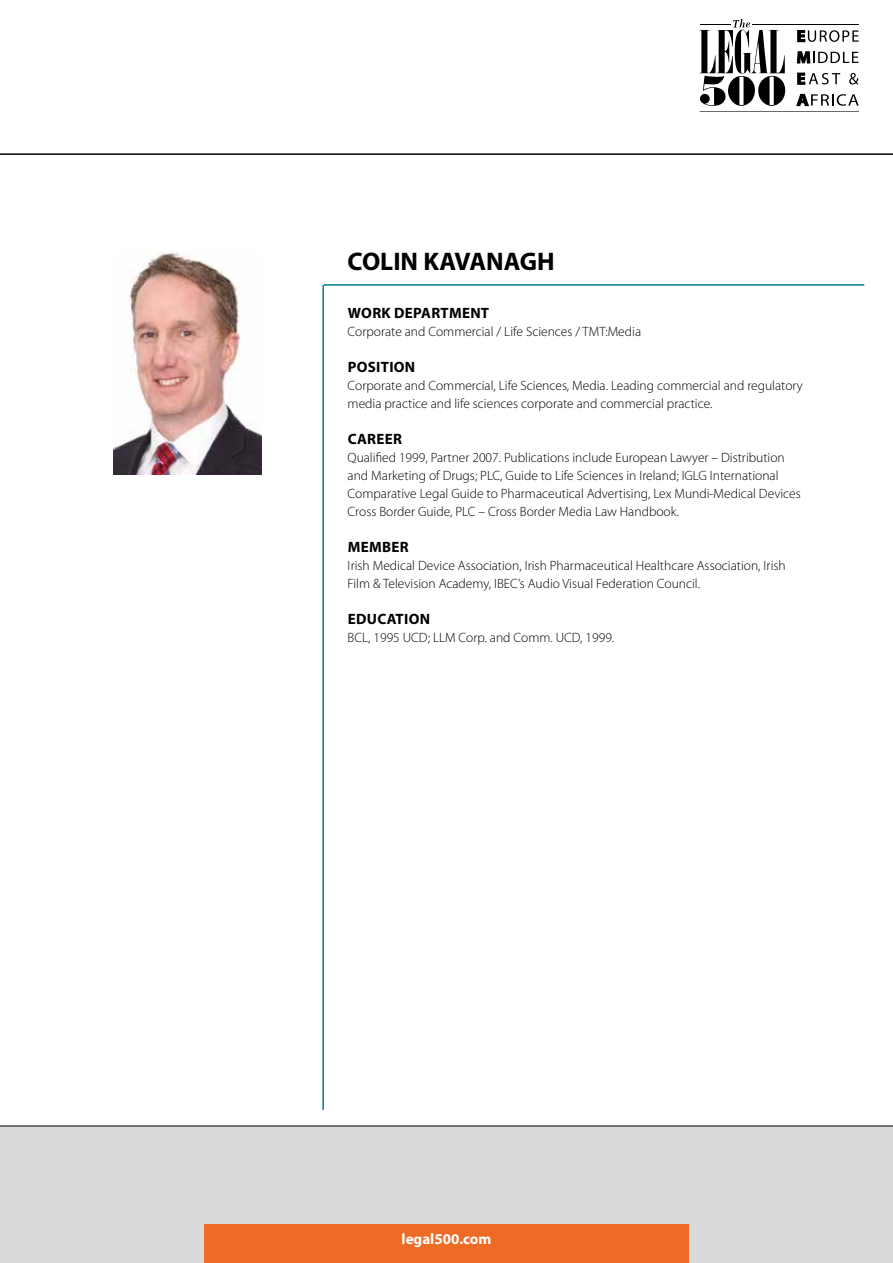
<style>
.page{position:relative;width:893px;height:1263px;background:#fff}
.page>*{position:absolute;margin:0;border:0;box-sizing:border-box;transform-origin:0 0}
.t1{font:700 25.5px "Myriad Pro";letter-spacing:-.015em;color:#000}
.t2{font:700 15px "Myriad Pro";letter-spacing:.02em;color:#000}
.t3{font:700 15px "Myriad Pro";color:#fff}
.t4{font:300 13.5px/18px "Myriad Pro";color:#000}
</style>
<div class="page">
<div style="left:0;top:1126px;width:893px;height:137px;background:#dadada"></div>
<hr style="left:0;top:153px;width:893px;height:2px;background:#000">
<div style="left:204px;top:1225px;width:485px;height:38px;background:#ed6b25"></div>
<svg style="left:699px;top:19px;width:87px;height:87px"></svg>
<hr style="left:700px;top:25px;width:30px;height:1px;background:#000">
<hr style="left:753px;top:25px;width:106px;height:1px;background:#000">
<hr style="left:700px;top:111px;width:159px;height:1px;background:#000">
<svg style="left:797px;top:30px;width:62px;height:13px"></svg>
<svg style="left:797px;top:51px;width:61px;height:13px"></svg>
<svg style="left:797px;top:72px;width:43px;height:13px"></svg>
<svg style="left:849px;top:73px;width:10px;height:11px"></svg>
<svg style="left:796px;top:93px;width:63px;height:14px"></svg>
<hr style="left:322px;top:285px;width:2px;height:825px;background:#007c94">
<hr style="left:324px;top:284px;width:540px;height:2px;background:#007c94">
<img style="left:113px;top:251px;width:149px;height:223px">
<h1 class="t1" style="left:348px;top:245px;width:190px">COLIN KAVANAGH</h1>
<p class="t2" style="left:348px;top:303px;width:12px">WOR</p>
<p class="t2" style="left:381px;top:303px;width:61px">K DEPARTME</p>
<p class="t2" style="left:470px;top:303px;width:20px">NT</p>
<p class="t4" style="left:348px;top:323px;width:295px">Corporate and Commercial / Life Sciences / TMT:Media</p>
<p class="t2" style="left:348px;top:357px;width:37px">POSITIO</p>
<p class="t2" style="left:405px;top:357px;width:12px">N</p>
<p class="t4" style="left:348px;top:377px;width:457px">Corporate and Commercial, Life Sciences, Media. Leading commercial and regulatory media practice and life sciences corporate and commercial practice.</p>
<p class="t2" style="left:348px;top:429px;width:29px">CAREER</p>
<p class="t4" style="left:348px;top:449px;width:455px">Qualified 1999, Partner 2007. Publications include European Lawyer – Distribution and Marketing of Drugs; PLC, Guide to Life Sciences in Ireland; IGLG International Comparative Legal Guide to Pharmaceutical Advertising, Lex Mundi-Medical Devices Cross Border Guide, PLC – Cross Border Media Law Handbook.</p>
<p class="t2" style="left:348px;top:537px;width:12px">MEM</p>
<p class="t2" style="left:382px;top:537px;width:19px">BER</p>
<p class="t4" style="left:348px;top:557px;width:440px">Irish Medical Device Association, Irish Pharmaceutical Healthcare Association, Irish<br>Film &amp; Television Academy, IBEC’s Audio Visual Federation Council.</p>
<p class="t2" style="left:348px;top:609px;width:84px">EDUCATION</p>
<p class="t4" style="left:348px;top:629px;width:268px">BCL, 1995 UCD; LLM Corp. and Comm. UCD, 1999.</p>
<p class="t3" style="left:402px;top:1229px;width:91px">legal500.com</p>
</div>
